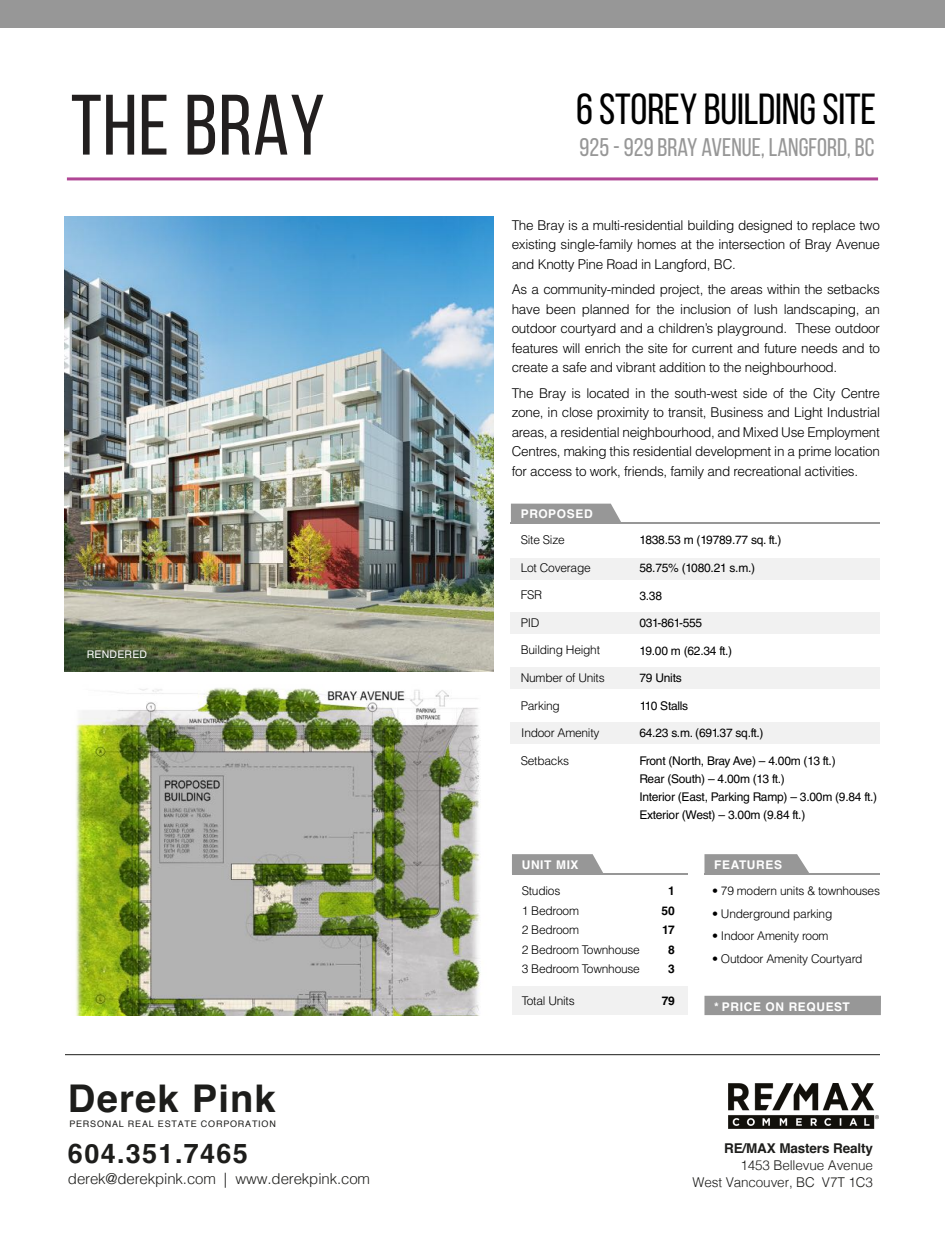
<style>
.page{position:relative;width:945px;height:1242px;background:#fff}
.page>*{position:absolute;margin:0;border:0;box-sizing:border-box;transform-origin:0 0}
.t1{font:85.5px "Bebas Neue";letter-spacing:.01em;color:#221f1f}
.t2{font:43.5px "Bebas Neue";letter-spacing:-.005em;color:#000}
.t3{font:700 38.25px "Helvetica";letter-spacing:.03em;color:#1d1d1b}
.t4{font:700 27px "Helvetica";letter-spacing:.05em;color:#1d1d1b}
.t5{font:25.5px "Bebas Neue";color:#979797}
.t6{font:300 15px "Helvetica";letter-spacing:-.01em;color:#1d1d1b}
.t7{font:300 13.5px/19.5px "Helvetica LT Std";letter-spacing:-.02em;color:#000;text-align:justify}
.t8{font:300 13.5px/17.4px "Helvetica";letter-spacing:-.01em;color:#1d1d1b;text-align:right}
.t9{font:700 13.5px "Helvetica";letter-spacing:-.01em;color:#1d1d1b}
.t10{font:12px/18px "Helvetica LT Std";letter-spacing:-.02em;color:#000}
.t11{font:300 12px/19.5px "Helvetica LT Std";letter-spacing:-.02em;color:#000}
.t12{font:700 12px "Helvetica LT Std";letter-spacing:.05em;color:#fff}
.t13{font:700 12px/19.5px "Helvetica LT Std";color:#000;text-align:center}
.t14{font:10.5px "Helvetica LT Std";letter-spacing:.02em;color:#fff}
.t15{font:9px "Helvetica";letter-spacing:.085em;color:#1d1d1b}
</style>
<div class="page">
<div style="left:511px;top:558px;width:369px;height:21px;background:#f1f1f1"></div>
<hr style="left:511px;top:523px;width:369px;height:1px;background:#979797">
<div style="left:511px;top:613px;width:369px;height:21px;background:#f1f1f1"></div>
<div style="left:511px;top:667px;width:369px;height:22px;background:#f1f1f1"></div>
<img style="left:65px;top:216px;width:429px;height:456px">
<img style="left:76px;top:688px;width:405px;height:327px">
<hr style="left:67px;top:177px;width:811px;height:3px;background:#b04695">
<div style="left:0;top:0;width:945px;height:28px;background:#979797"></div>
<hr style="left:65px;top:1054px;width:815px;height:1px;background:#1d1d1b">
<img style="left:728px;top:1083px;width:151px;height:46px">
<div style="left:511px;top:722px;width:369px;height:22px;background:#f1f1f1"></div>
<div style="left:512px;top:986px;width:175px;height:29px;background:#f1f1f1"></div>
<hr style="left:512px;top:874px;width:175px;height:1px;background:#979797">
<svg style="left:512px;top:854px;width:91px;height:20px;background:#9d9d9d"></svg>
<hr style="left:704px;top:874px;width:176px;height:1px;background:#979797">
<svg style="left:704px;top:854px;width:105px;height:20px;background:#9d9d9d"></svg>
<div style="left:704px;top:996px;width:177px;height:19px;background:#979797"></div>
<div style="left:511px;top:504px;width:111px;height:19px;background:#979797"></div>
<h1 class="t1" style="left:71px;top:79px;width:255px">THE BRAY</h1>
<h2 class="t2" style="left:576px;top:85px;width:302px">6 STOREY BUILDING SITE</h2>
<h3 class="t5" style="left:580px;top:133px;width:297px">925 - 929 BRAY AVENUE, LANGFORD, BC</h3>
<p class="t7" style="left:512px;top:215px;width:370px">The Bray is a multi-residential building designed to replace two existing single-family homes at the intersection of Bray Avenue and Knotty Pine Road in Langford, BC.</p>
<p class="t7" style="left:512px;top:280px;width:370px">As a community-minded project, the areas within the setbacks have been planned for the inclusion of lush landscaping, an outdoor courtyard and a children’s playground. These outdoor features will enrich the site for current and future needs and to create a safe and vibrant addition to the neighbourhood.</p>
<p class="t7" style="left:512px;top:383px;width:370px">The Bray is located in the south-west side of the City Centre zone, in close proximity to transit, Business and Light Industrial areas, a residential neighbourhood, and Mixed Use Employment Centres, making this residential development in a prime location for access to work, friends, family and recreational activities.</p>
<p class="t12" style="left:521px;top:507px;width:73px">PROPOSED</p>
<p class="t14" style="left:87px;top:648px;width:62px">RENDERED</p>
<h3 class="t3" style="left:68px;top:1075px;width:209px">Derek Pink</h3>
<p class="t15" style="left:69px;top:1117px;width:208px">PERSONAL REAL ESTATE CORPORATION</p>
<h3 class="t4" style="left:68px;top:1137px;width:181px">604.351.7465</h3>
<p class="t6" style="left:68px;top:1166px;width:304px">derek@derekpink.com | www.derekpink.com</p>
<p class="t11" style="left:521px;top:530px;width:46px">Site Size</p>
<p class="t10" style="left:639px;top:531px;width:144px">1838.53 m (19789.77 sq. ft.)</p>
<p class="t11" style="left:521px;top:558px;width:72px">Lot Coverage</p>
<p class="t10" style="left:639px;top:559px;width:117px">58.75% (1080.21 s.m.)</p>
<p class="t11" style="left:521px;top:585px;width:23px">FSR</p>
<p class="t10" style="left:639px;top:586px;width:24px">3.38</p>
<p class="t11" style="left:521px;top:613px;width:20px">PID</p>
<p class="t10" style="left:639px;top:614px;width:64px">031-861-555</p>
<p class="t11" style="left:521px;top:640px;width:81px">Building Height</p>
<p class="t10" style="left:639px;top:642px;width:94px">19.00 m (62.34 ft.)</p>
<p class="t11" style="left:521px;top:668px;width:85px">Number of Units</p>
<p class="t10" style="left:639px;top:669px;width:44px">79 Units</p>
<p class="t11" style="left:521px;top:696px;width:41px">Parking</p>
<p class="t11" style="left:521px;top:723px;width:80px">Indoor Amenity</p>
<p class="t10" style="left:640px;top:697px;width:50px">110 Stalls</p>
<p class="t10" style="left:639px;top:724px;width:126px">64.23 s.m. (691.37 sq.ft.)</p>
<p class="t11" style="left:521px;top:751px;width:50px">Setbacks</p>
<p class="t10" style="left:639px;top:752px;width:239px">Front (North, Bray Ave) – 4.00m (13 ft.)<br>Rear (South) – 4.00m (13 ft.)<br>Interior (East, Parking Ramp) – 3.00m (9.84 ft.)<br>Exterior (West) – 3.00m (9.84 ft.)</p>
<p class="t12" style="left:522px;top:857px;width:58px">UNIT MIX</p>
<p class="t12" style="left:714px;top:857px;width:69px">FEATURES</p>
<p class="t11" style="left:522px;top:881px;width:120px">Studios<br>1 Bedroom<br>2 Bedroom<br>2 Bedroom Townhouse<br>3 Bedroom Townhouse</p>
<p class="t11" style="left:712px;top:881px;width:169px">• 79 modern units &amp; townhouses</p>
<p class="t13" style="left:662px;top:881px;width:15px">1<br>50<br>17<br>8<br>3</p>
<p class="t13" style="left:662px;top:991px;width:15px">79</p>
<p class="t11" style="left:712px;top:904px;width:122px">• Underground parking</p>
<p class="t11" style="left:712px;top:926px;width:118px">• Indoor Amenity room</p>
<p class="t11" style="left:712px;top:949px;width:152px">• Outdoor Amenity Courtyard</p>
<p class="t11" style="left:522px;top:991px;width:54px">Total Units</p>
<p class="t12" style="left:714px;top:999px;width:137px">* PRICE ON REQUEST</p>
<p class="t9" style="left:724px;top:1140px;width:150px">RE/MAX Masters Realty</p>
<p class="t8" style="left:693px;top:1156px;width:182px">1453 Bellevue Avenue<br>West Vancouver, BC V7T 1C3</p>
</div>
